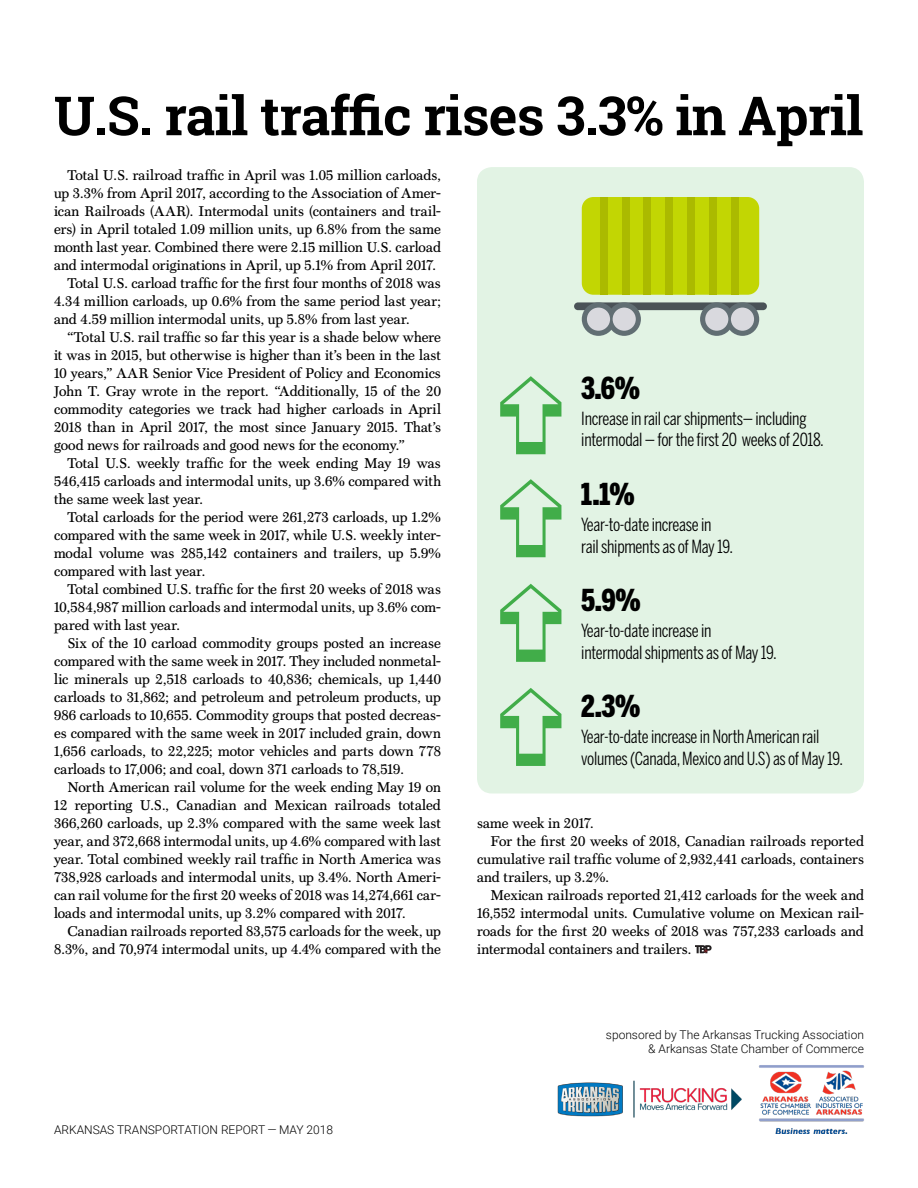
<style>
.page{position:relative;width:918px;height:1188px;background:#fff}
.page>*{position:absolute;margin:0;border:0;box-sizing:border-box;transform-origin:0 0}
.Text--chart_list{font:101.7px "Zapf Dingbats ITC";color:#41ad49}
.t1{font:700 54px "Roboto Slab";letter-spacing:-.015em;color:#000}
.Text--chart_list-2{font:900 30px "Benton Sans Comp";color:#000}
.Text--chart_list-3{font:18px/21.6px "Benton Sans Comp";letter-spacing:-.015em;color:#000}
.Text--Body{font:14.25px/18px "Scotch FB Text";letter-spacing:.005em;color:#000;text-align:justify}
.t2{font:300 12px/14.4px "Roboto";color:#000;text-align:right}
</style>
<div class="page">
<img style="left:758px;top:1065px;width:106px;height:69px">
<img style="left:557px;top:1080px;width:185px;height:38px">
<svg style="left:695px;top:945px;width:17px;height:8px"></svg>
<div style="left:477px;top:167px;width:387px;height:626px;background:#e2f3e4;border-radius:15px"></div>
<div style="left:582px;top:197px;width:177px;height:98px;background:#c2d603;border-radius:12px"></div>
<div style="left:600px;top:197px;width:8px;height:98px;background:#abba00"></div>
<div style="left:622px;top:197px;width:7px;height:98px;background:#abba00"></div>
<div style="left:644px;top:197px;width:7px;height:98px;background:#abba00"></div>
<div style="left:665px;top:197px;width:8px;height:98px;background:#abba00"></div>
<div style="left:687px;top:197px;width:8px;height:98px;background:#abba00"></div>
<div style="left:709px;top:197px;width:8px;height:98px;background:#abba00"></div>
<div style="left:731px;top:197px;width:8px;height:98px;background:#abba00"></div>
<div style="left:574px;top:302px;width:193px;height:8px;background:#4a5257;border-radius:4px"></div>
<svg style="left:582px;top:302px;width:59px;height:34px"></svg>
<svg style="left:700px;top:302px;width:59px;height:34px"></svg>
<div style="left:705px;top:308px;width:23px;height:23px;background:#d9d9de;border-radius:50%"></div>
<div style="left:731px;top:308px;width:23px;height:23px;background:#d9d9de;border-radius:50%"></div>
<div style="left:613px;top:308px;width:23px;height:23px;background:#d9d9de;border-radius:50%"></div>
<div style="left:587px;top:308px;width:23px;height:23px;background:#d9d9de;border-radius:50%"></div>
<p class="t1" style="left:54px;top:79px;width:811px">U.S. rail traffic rises 3.3% in April</p>
<p class="Text--Body" style="left:54px;top:166px;width:389px;text-indent:14px">Total U.S. railroad traffic in April was 1.05 million carloads, up 3.3% from April 2017, according to the Association of Amer&shy;ican Railroads (AAR). Intermodal units (containers and trail&shy;ers) in April totaled 1.09 million units, up 6.8% from the same month last year. Combined there were 2.15 million U.S. carload and intermodal originations in April, up 5.1% from April 2017.</p>
<p class="Text--Body" style="left:54px;top:274px;width:388px;text-indent:14px">Total U.S. carload traffic for the first four months of 2018 was 4.34 million carloads, up 0.6% from the same period last year; and 4.59 million intermodal units, up 5.8% from last year.</p>
<p class="Text--Body" style="left:54px;top:328px;width:389px;text-indent:14px">“Total U.S. rail traffic so far this year is a shade below where it was in 2015, but otherwise is higher than it’s been in the last 10 years,” AAR Senior Vice President of Policy and Economics John T. Gray wrote in the report. “Additionally, 15 of the 20 commodity categories we track had higher carloads in April 2018 than in April 2017, the most since January 2015. That’s good news for railroads and good news for the economy.”</p>
<p class="Text--Body" style="left:54px;top:454px;width:389px;text-indent:14px">Total U.S. weekly traffic for the week ending May 19 was 546,415 carloads and intermodal units, up 3.6% compared with the same week last year.</p>
<p class="Text--Body" style="left:54px;top:508px;width:389px;text-indent:14px">Total carloads for the period were 261,273 carloads, up 1.2% compared with the same week in 2017, while U.S. weekly inter&shy;modal volume was 285,142 containers and trailers, up 5.9% compared with last year.</p>
<p class="Text--Body" style="left:54px;top:580px;width:389px;text-indent:14px">Total combined U.S. traffic for the first 20 weeks of 2018 was 10,584,987 million carloads and intermodal units, up 3.6% com&shy;pared with last year.</p>
<p class="Text--Body" style="left:54px;top:634px;width:389px;text-indent:14px">Six of the 10 carload commodity groups posted an increase compared with the same week in 2017. They included nonmetal&shy;lic minerals up 2,518 carloads to 40,836; chemicals, up 1,440 carloads to 31,862; and petroleum and petroleum products, up 986 carloads to 10,655. Commodity groups that posted decreas&shy;es compared with the same week in 2017 included grain, down 1,656 carloads, to 22,225; motor vehicles and parts down 778 carloads to 17,006; and coal, down 371 carloads to 78,519.</p>
<p class="Text--Body" style="left:54px;top:778px;width:389px;text-indent:14px">North American rail volume for the week ending May 19 on 12 reporting U.S., Canadian and Mexican railroads totaled 366,260 carloads, up 2.3% compared with the same week last year, and 372,668 intermodal units, up 4.6% compared with last year. Total combined weekly rail traffic in North America was 738,928 carloads and intermodal units, up 3.4%. North Ameri&shy;can rail volume for the first 20 weeks of 2018 was 14,274,661 car&shy;loads and intermodal units, up 3.2% compared with 2017.</p>
<p class="Text--Body" style="left:54px;top:922px;width:389px;text-align:right">Canadian railroads reported 83,575 carloads for the week, up<br>8.3%, and 70,974 intermodal units, up 4.4% compared with the</p>
<p class="t2" style="left:54px;top:1122px;width:281px">ARKANSAS TRANSPORTATION REPORT — MAY 2018</p>
<p class="Text--chart_list" style="left:484px;top:769px;width:398px;rotate:-90deg">➪➪➪➪</p>
<p class="Text--chart_list-2" style="left:581px;top:370px;width:60px">3.6%</p>
<p class="Text--chart_list-3" style="left:581px;top:407px;width:244px">Increase in rail car shipments— including intermodal — for the first 20 weeks of 2018.</p>
<p class="Text--chart_list-2" style="left:581px;top:476px;width:55px">1.1%</p>
<p class="Text--chart_list-3" style="left:581px;top:514px;width:153px">Year-to-date increase in rail shipments as of May 19.</p>
<p class="Text--chart_list-2" style="left:581px;top:583px;width:61px">5.9%</p>
<p class="Text--chart_list-3" style="left:581px;top:620px;width:197px">Year-to-date increase in intermodal shipments as of May 19.</p>
<p class="Text--chart_list-2" style="left:581px;top:689px;width:61px">2.3%</p>
<p class="Text--chart_list-3" style="left:581px;top:726px;width:263px">Year-to-date increase in North American rail volumes (Canada, Mexico and U.S) as of May 19.</p>
<p class="Text--Body" style="left:477px;top:814px;width:118px">same week in 2017.</p>
<p class="Text--Body" style="left:477px;top:832px;width:389px;text-indent:14px">For the first 20 weeks of 2018, Canadian railroads reported cumulative rail traffic volume of 2,932,441 carloads, containers and trailers, up 3.2%.</p>
<p class="Text--Body" style="left:477px;top:886px;width:389px;text-indent:14px">Mexican railroads reported 21,412 carloads for the week and 16,552 intermodal units. Cumulative volume on Mexican rail&shy;roads for the first 20 weeks of 2018 was 757,233 carloads and intermodal containers and trailers.</p>
<p class="t2" style="left:606px;top:1027px;width:260px">sponsored by The Arkansas Trucking Association &amp; Arkansas State Chamber of Commerce</p>
</div>
